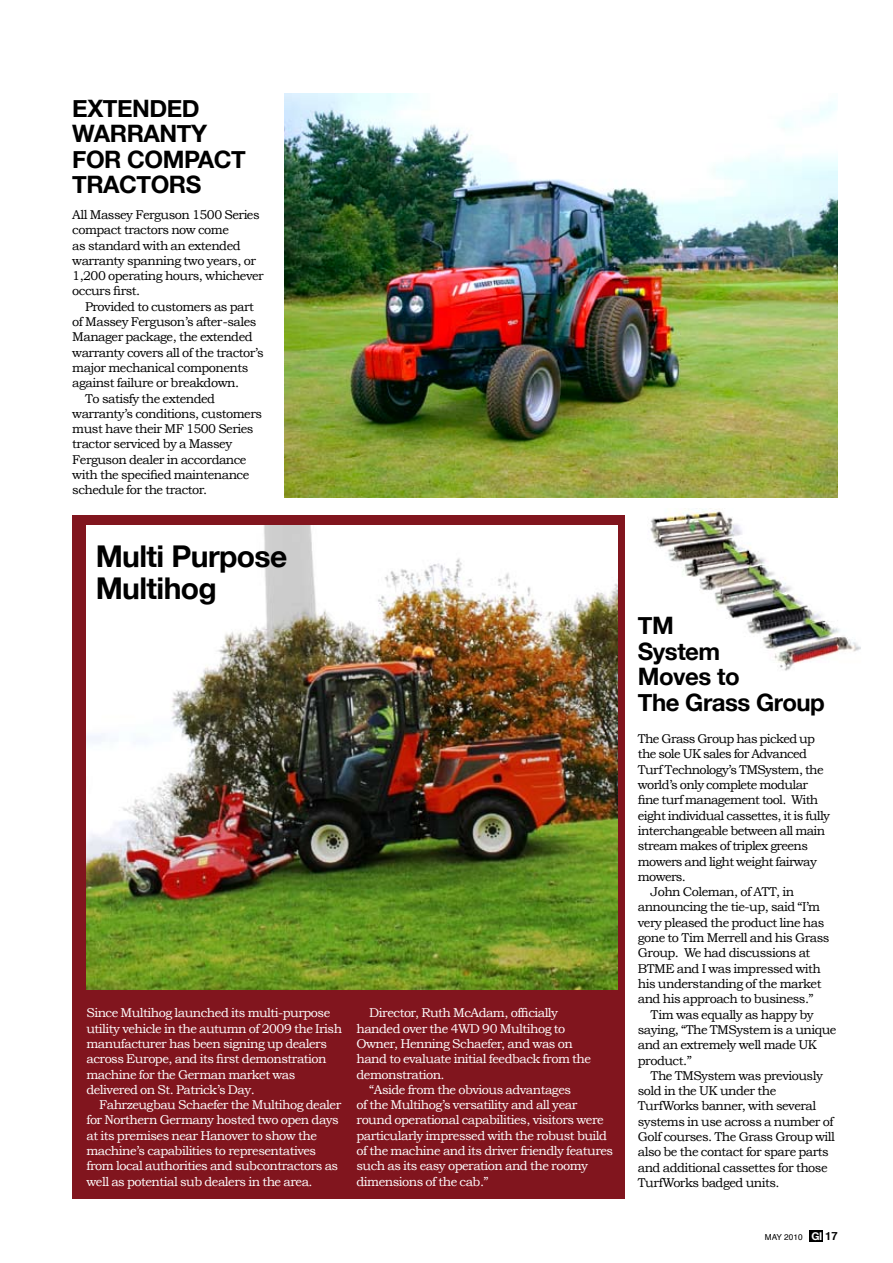
<style>
.page{position:relative;width:893px;height:1263px;background:#fff}
.page>*{position:absolute;margin:0;border:0;box-sizing:border-box;transform-origin:0 0}
.t1{font:700 30px/31.5px "Helvetica Neue";letter-spacing:-.02em;color:#000}
.t2{font:700 24px/25.5px "Helvetica Neue";letter-spacing:-.02em;color:#000}
.t3{font:12.75px/15.3px "Bookman Old Style";letter-spacing:-.04em;color:#000}
.t4{font:12.75px/15.3px "Bookman Old Style";letter-spacing:-.04em;color:#fff}
.t5{font:8.25px "Helvetica";color:#000}
.s1{font-family:"Helvetica Neue";font-weight:700;font-size:10.8px;color:#fff}
.s2{font-weight:700;font-size:11.25px}
</style>
<div class="page">
<div style="left:809px;top:1230px;width:14px;height:11px;background:#000"></div>
<div style="left:72px;top:515px;width:553px;height:684px;background:#81151e"></div>
<img style="left:86px;top:526px;width:532px;height:464px">
<img style="left:285px;top:94px;width:553px;height:403px">
<img style="left:650px;top:508px;width:211px;height:163px">
<h2 class="t2" style="left:72px;top:95px;width:47px">EXTEN</h2>
<h2 class="t2" style="left:149px;top:95px;width:52px">DED</h2>
<h2 class="t2" style="left:72px;top:121px;width:39px">WARRANT</h2>
<h2 class="t2" style="left:72px;top:121px;width:174px;text-indent:119px">Y<br>FOR COMPACT<br>TRA</h2>
<h2 class="t2" style="left:119px;top:172px;width:35px">CTOR</h2>
<h2 class="t2" style="left:186px;top:172px;width:17px">S</h2>
<p class="t3" style="left:72px;top:207px;width:193px">All Massey Ferguson 1500 Series compact tractors now come<br>as standard with an extended warranty spanning two years, or<br>1,200 operating hours, whichever occurs first.</p>
<p class="t3" style="left:85px;top:299px;width:170px">Provided to customers as part</p>
<p class="t3" style="left:72px;top:314px;width:186px">of Massey Ferguson’s after-sales</p>
<p class="t3" style="left:72px;top:329px;width:182px">Manager package, the extended</p>
<p class="t3" style="left:72px;top:345px;width:193px">warranty covers all of the tractor’s</p>
<p class="t3" style="left:72px;top:360px;width:178px">major mechanical components</p>
<p class="t3" style="left:72px;top:375px;width:168px">against failure or breakdown.</p>
<p class="t3" style="left:85px;top:390px;width:132px">To satisfy the extended</p>
<p class="t3" style="left:72px;top:406px;width:191px">warranty’s conditions, customers</p>
<p class="t3" style="left:72px;top:421px;width:183px">must have their MF 1500 Series</p>
<p class="t3" style="left:72px;top:436px;width:161px">tractor serviced by a Massey</p>
<p class="t3" style="left:72px;top:452px;width:176px">Ferguson dealer in accordance</p>
<p class="t3" style="left:72px;top:467px;width:179px">with the specified maintenance</p>
<p class="t3" style="left:72px;top:482px;width:136px">schedule for the tractor.</p>
<h1 class="t1" style="left:96px;top:540px;width:193px">Multi Purpose<br>Multihog</h1>
<p class="t4" style="left:86px;top:1005px;width:257px">Since Multihog launched its multi-purpose utility vehicle in the autumn of 2009 the Irish manufacturer has been signing up dealers across Europe, and its first demonstration machine for the German market was delivered on St. Patrick’s Day.</p>
<p class="t4" style="left:86px;top:1097px;width:256px;text-indent:13px">Fahrzeugbau Schaefer the Multihog dealer for Northern Germany hosted two open days at its premises near Hanover to show the machine’s capabilities to representatives from local authorities and subcontractors as well as potential sub dealers in the area.</p>
<p class="t4" style="left:369px;top:1005px;width:190px">Director, Ruth McAdam, officially</p>
<p class="t4" style="left:356px;top:1021px;width:210px">handed over the 4WD 90 Multihog to</p>
<p class="t4" style="left:356px;top:1036px;width:218px">Owner, Henning Schaefer, and was on</p>
<p class="t4" style="left:356px;top:1051px;width:236px">hand to evaluate initial feedback from the</p>
<p class="t4" style="left:356px;top:1066px;width:90px">demonstration.</p>
<p class="t4" style="left:369px;top:1082px;width:203px">“Aside from the obvious advantages</p>
<p class="t4" style="left:356px;top:1097px;width:222px">of the Multihog’s versatility and all year</p>
<p class="t4" style="left:356px;top:1112px;width:249px">round operational capabilities, visitors were</p>
<p class="t4" style="left:356px;top:1128px;width:252px">particularly impressed with the robust build</p>
<p class="t4" style="left:356px;top:1143px;width:258px">of the machine and its driver friendly features</p>
<p class="t4" style="left:356px;top:1158px;width:233px">such as its easy operation and the roomy</p>
<p class="t4" style="left:356px;top:1174px;width:134px">dimensions of the cab.”</p>
<h2 class="t2" style="left:638px;top:612px;width:189px">TM<br>System<br>Moves to<br>The Grass Group</h2>
<p class="t3" style="left:638px;top:731px;width:179px">The Grass Group has picked up</p>
<p class="t3" style="left:638px;top:746px;width:171px">the sole UK sales for Advanced</p>
<p class="t3" style="left:638px;top:762px;width:187px">Turf Technology’s TMSystem, the</p>
<p class="t3" style="left:638px;top:777px;width:172px">world’s only complete modular</p>
<p class="t3" style="left:638px;top:792px;width:182px">fine turf management tool. With</p>
<p class="t3" style="left:638px;top:808px;width:194px">eight individual cassettes, it is fully</p>
<p class="t3" style="left:638px;top:823px;width:189px">interchangeable between all main</p>
<p class="t3" style="left:638px;top:838px;width:172px">stream makes of triplex greens</p>
<p class="t3" style="left:638px;top:853px;width:181px">mowers and light weight fairway</p>
<p class="t3" style="left:638px;top:869px;width:50px">mowers.</p>
<p class="t3" style="left:651px;top:884px;width:145px">John Coleman, of ATT, in</p>
<p class="t3" style="left:638px;top:899px;width:184px">announcing the tie-up, said “I’m</p>
<p class="t3" style="left:638px;top:915px;width:188px">very pleased the product line has</p>
<p class="t3" style="left:638px;top:930px;width:193px">gone to Tim Merrell and his Grass</p>
<p class="t3" style="left:638px;top:945px;width:174px">Group. We had discussions at</p>
<p class="t3" style="left:638px;top:961px;width:185px">BTME and I was impressed with</p>
<p class="t3" style="left:638px;top:976px;width:185px">his understanding of the market</p>
<p class="t3" style="left:638px;top:991px;width:177px">and his approach to business.”</p>
<p class="t3" style="left:651px;top:1006px;width:165px">Tim was equally as happy by</p>
<p class="t3" style="left:638px;top:1022px;width:200px">saying, “The TMSystem is a unique</p>
<p class="t3" style="left:638px;top:1037px;width:181px">and an extremely well made UK</p>
<p class="t3" style="left:638px;top:1052px;width:55px">product.”</p>
<p class="t3" style="left:651px;top:1068px;width:174px">The TMSystem was previously</p>
<p class="t3" style="left:638px;top:1083px;width:140px">sold in the UK under the</p>
<p class="t3" style="left:638px;top:1098px;width:180px">TurfWorks banner, with several</p>
<p class="t3" style="left:638px;top:1114px;width:197px">systems in use across a number of</p>
<p class="t3" style="left:638px;top:1129px;width:199px">Golf courses. The Grass Group will</p>
<p class="t3" style="left:638px;top:1144px;width:193px">also be the contact for spare parts</p>
<p class="t3" style="left:638px;top:1159px;width:191px">and additional cassettes for those</p>
<p class="t3" style="left:638px;top:1175px;width:143px">TurfWorks badged units.</p>
<p class="t5" style="left:765px;top:1231px;width:74px">MAY 2010 <span class="s1">GI</span> <span class="s2">17</span></p>
</div>
